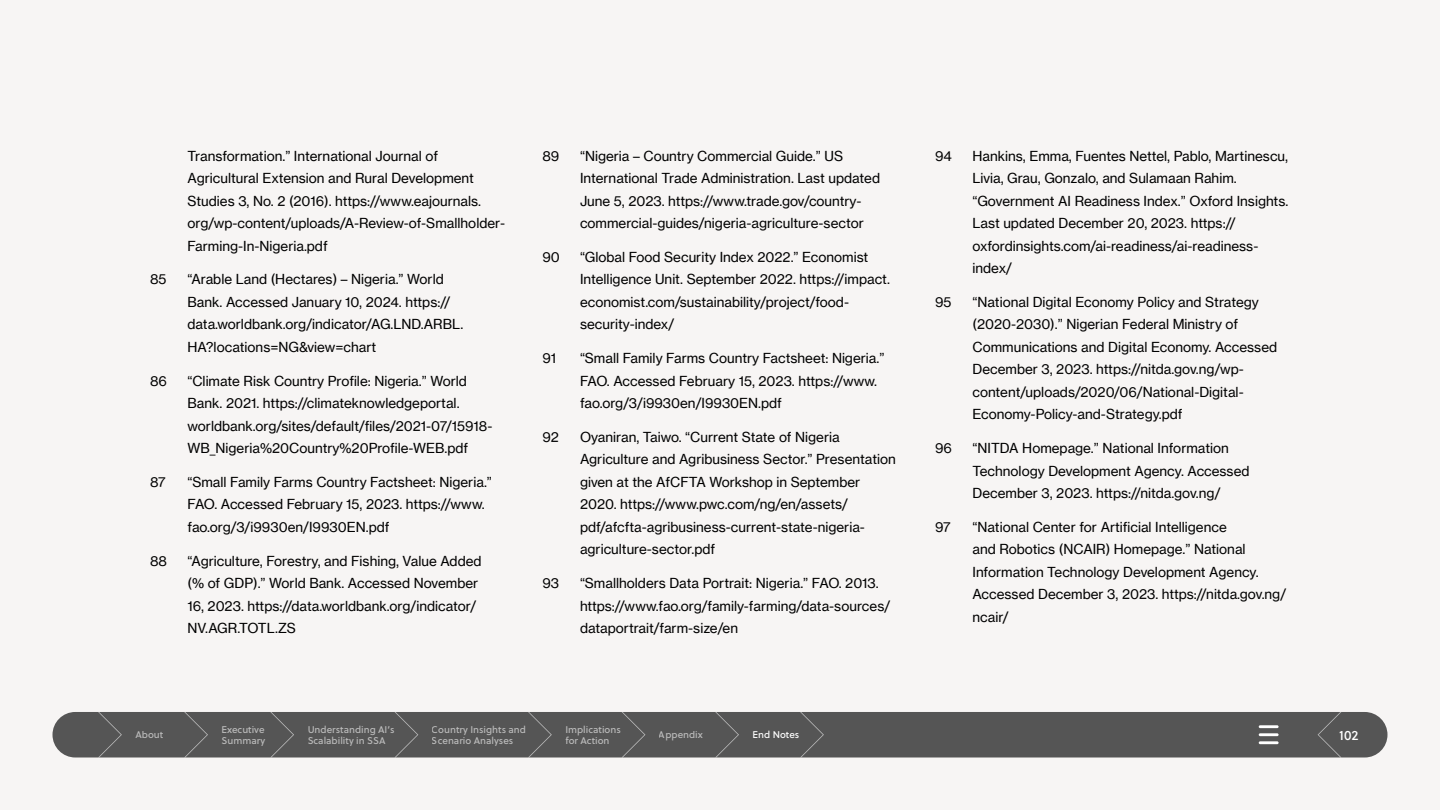
<style>
.page{position:relative;width:1440px;height:810px;background:#f7f5f4}
.page>*{position:absolute;margin:0;border:0;box-sizing:border-box;transform-origin:0 0}
.Bullet_Text{font:13.5px/22.5px "N Haas Grotesk TX Pro 55 Rg";color:#000}
.t1{font:13.5px "Soleil Bk";color:#fff}
.Navigation{font:9.75px/10.5px "Soleil Bk";color:#fff}
</style>
<div class="page">
<div style="left:52px;top:712px;width:1336px;height:45px;background:#555;border-radius:23px"></div>
<svg style="left:98px;top:712px;width:24px;height:46px"></svg>
<svg style="left:184px;top:712px;width:24px;height:46px"></svg>
<svg style="left:622px;top:712px;width:23px;height:46px"></svg>
<svg style="left:715px;top:712px;width:24px;height:46px"></svg>
<svg style="left:800px;top:712px;width:24px;height:46px"></svg>
<svg style="left:270px;top:712px;width:24px;height:46px"></svg>
<svg style="left:395px;top:712px;width:23px;height:46px"></svg>
<svg style="left:528px;top:712px;width:24px;height:46px"></svg>
<svg style="left:1259px;top:725px;width:20px;height:19px"></svg>
<svg style="left:1318px;top:712px;width:23px;height:46px"></svg>
<p class="Bullet_Text" style="left:188px;top:144px;width:319px">Transformation.” International Journal of Agricultural Extension and Rural Development Studies 3, No. 2 (2016). https://www.eajournals. org/wp-content/uploads/A-Review-of-Smallholder-Farming-In-Nigeria.pdf</p>
<p class="Bullet_Text" style="left:150px;top:268px;width:18px">85</p>
<p class="Bullet_Text" style="left:188px;top:268px;width:277px">“Arable Land (Hectares) – Nigeria.” World Bank. Accessed January 10, 2024. https:// data.worldbank.org/indicator/AG.LND.ARBL.<br>HA?locations=NG&amp;view=chart</p>
<p class="Bullet_Text" style="left:150px;top:369px;width:18px">86</p>
<p class="Bullet_Text" style="left:188px;top:369px;width:306px">“Climate Risk Country Profile: Nigeria.” World Bank. 2021. https://climateknowledgeportal. worldbank.org/sites/default/files/2021-07/15918- WB_Nigeria%20Country%20Profile-WEB.pdf</p>
<p class="Bullet_Text" style="left:150px;top:471px;width:17px">87</p>
<p class="Bullet_Text" style="left:188px;top:471px;width:306px">“Small Family Farms Country Factsheet: Nigeria.”<br>FAO. Accessed February 15, 2023. https://www. fao.org/3/i9930en/I9930EN.pdf</p>
<p class="Bullet_Text" style="left:150px;top:549px;width:18px">88</p>
<p class="Bullet_Text" style="left:188px;top:549px;width:296px">“Agriculture, Forestry, and Fishing, Value Added (% of GDP).” World Bank. Accessed November 16, 2023. https://data.worldbank.org/indicator/ NV.AGR.TOTL.ZS</p>
<p class="Bullet_Text" style="left:542px;top:144px;width:18px">89</p>
<p class="Bullet_Text" style="left:580px;top:144px;width:302px">“Nigeria – Country Commercial Guide.” US International Trade Administration. Last updated June 5, 2023. https://www.trade.gov/country&shy;commercial-guides/nigeria-agriculture-sector</p>
<p class="Bullet_Text" style="left:542px;top:246px;width:19px">90</p>
<p class="Bullet_Text" style="left:580px;top:246px;width:312px">“Global Food Security Index 2022.” Economist Intelligence Unit. September 2022. https://impact. economist.com/sustainability/project/food&shy;security-index/</p>
<p class="Bullet_Text" style="left:543px;top:347px;width:15px">91</p>
<p class="Bullet_Text" style="left:580px;top:347px;width:306px">“Small Family Farms Country Factsheet: Nigeria.”<br>FAO. Accessed February 15, 2023. https://www. fao.org/3/i9930en/I9930EN.pdf</p>
<p class="Bullet_Text" style="left:543px;top:426px;width:18px">92</p>
<p class="Bullet_Text" style="left:580px;top:426px;width:317px">Oyaniran, Taiwo. “Current State of Nigeria Agriculture and Agribusiness Sector.” Presentation given at the AfCFTA Workshop in September 2020. https://www.pwc.com/ng/en/assets/ pdf/afcfta-agribusiness-current-state-nigeria&shy;agriculture-sector.pdf</p>
<p class="Bullet_Text" style="left:543px;top:572px;width:18px">93</p>
<p class="Bullet_Text" style="left:580px;top:572px;width:312px">“Smallholders Data Portrait: Nigeria.” FAO. 2013. https://www.fao.org/family-farming/data-sources/ dataportrait/farm-size/en</p>
<p class="Bullet_Text" style="left:935px;top:144px;width:18px">94</p>
<p class="Bullet_Text" style="left:972px;top:144px;width:317px">Hankins, Emma, Fuentes Nettel, Pablo, Martinescu, Livia, Grau, Gonzalo, and Sulamaan Rahim. “Government AI Readiness Index.” Oxford Insights.<br>Last updated December 20, 2023. https:// oxfordinsights.com/ai-readiness/ai-readiness&shy;index/</p>
<p class="Bullet_Text" style="left:935px;top:291px;width:18px">95</p>
<p class="Bullet_Text" style="left:972px;top:291px;width:306px">“National Digital Economy Policy and Strategy (2020-2030).” Nigerian Federal Ministry of Communications and Digital Economy. Accessed December 3, 2023. https://nitda.gov.ng/wp&shy;content/uploads/2020/06/National-Digital-Economy-Policy-and-Strategy.pdf</p>
<p class="Bullet_Text" style="left:935px;top:437px;width:18px">96</p>
<p class="Bullet_Text" style="left:973px;top:437px;width:279px">“NITDA Homepage.” National Information<br>Technology Development Agency. Accessed<br>December 3, 2023. https://nitda.gov.ng/</p>
<p class="Bullet_Text" style="left:935px;top:516px;width:17px">97</p>
<p class="Bullet_Text" style="left:973px;top:516px;width:315px">“National Center for Artificial Intelligence<br>and Robotics (NCAIR) Homepage.” National Information Technology Development Agency.<br>Accessed December 3, 2023. https://nitda.gov.ng/ ncair/</p>
<p class="Navigation" style="left:135px;top:729px;width:29px">About</p>
<p class="Navigation" style="left:565px;top:724px;width:57px">Implications for Action</p>
<p class="Navigation" style="left:659px;top:729px;width:45px">Appendix</p>
<p class="Navigation" style="left:753px;top:729px;width:48px">End Notes</p>
<p class="Navigation" style="left:222px;top:724px;width:45px">Executive<br>Summary</p>
<p class="Navigation" style="left:308px;top:724px;width:88px">Understanding AI’s<br>Scalability in SSA</p>
<p class="Navigation" style="left:432px;top:724px;width:96px">Country Insights and<br>Scenario Analyses</p>
<p class="t1" style="left:1339px;top:725px;width:21px">102</p>
</div>
